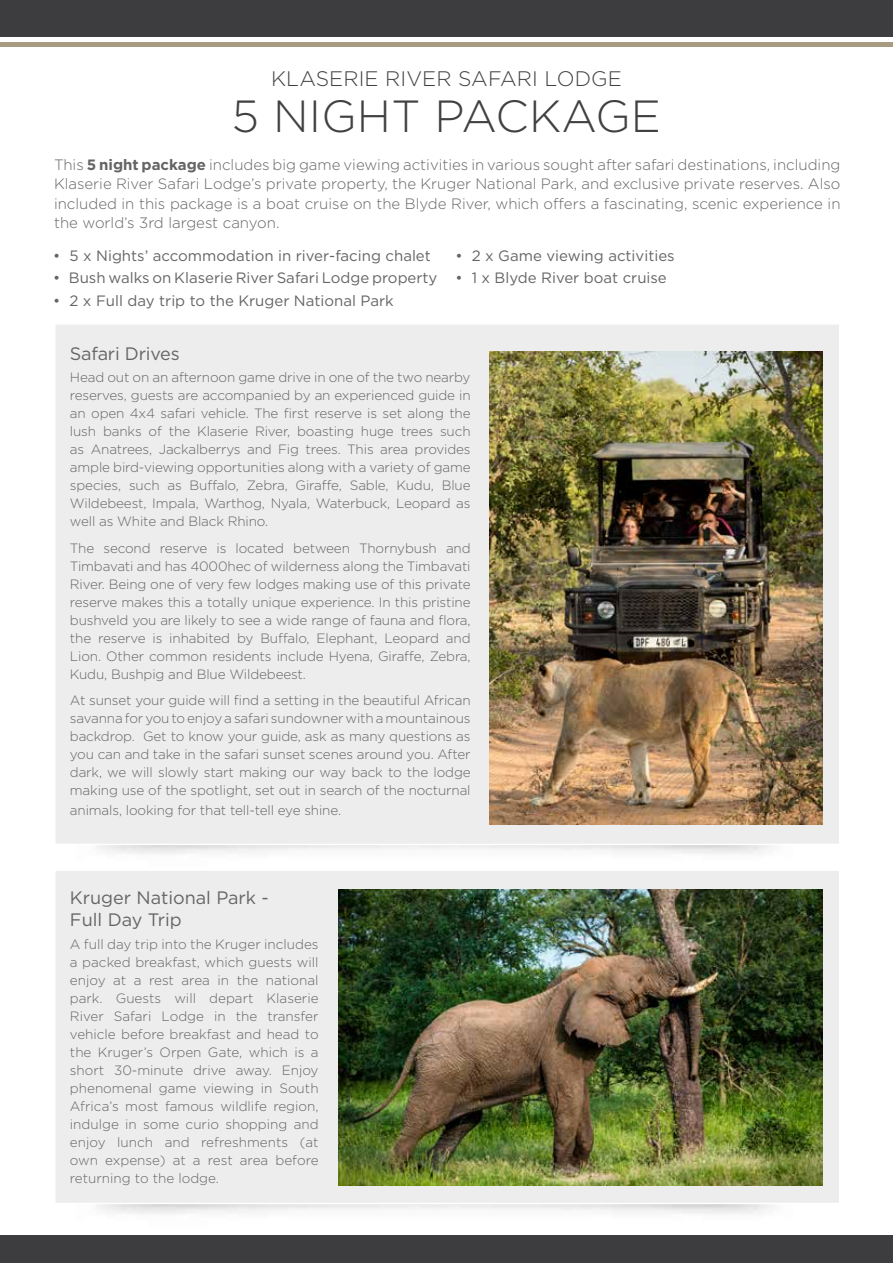
<style>
.page{position:relative;width:893px;height:1263px;background:#fff}
.page>*{position:absolute;margin:0;border:0;box-sizing:border-box;transform-origin:0 0}
.t1{font:300 45px "Gotham";letter-spacing:.005em;color:#414042}
.t2{font:300 21px "Gotham";letter-spacing:.005em;color:#414042}
.t3{font:18px/22.5px "Gotham";color:#656565}
.t4{font:300 15px/19.5px "Gotham";color:#656565;text-align:justify}
.t5{font:15px "Gotham";color:#656565}
.t6{font:300 13.5px/18px "Gotham";letter-spacing:-.01em;color:#656565;text-align:justify}
.s1{font-weight:700}
</style>
<div class="page">
<div style="left:0;top:0;width:893px;height:37px;background:#3d3c3e"></div>
<hr style="left:0;top:42px;width:893px;height:4px;background:#a79c82">
<div style="left:0;top:1235px;width:893px;height:28px;background:#3d3c3e"></div>
<div style="left:56px;top:325px;width:783px;height:521px;background:#ededee"></div>
<img style="left:490px;top:351px;width:333px;height:474px">
<div style="left:56px;top:871px;width:783px;height:334px;background:#ededee"></div>
<img style="left:339px;top:889px;width:484px;height:296px">
<h2 class="t2" style="left:271px;top:65px;width:352px">KLASERIE RIVER SAFARI LODGE</h2>
<h1 class="t1" style="left:232px;top:88px;width:431px">5 NIGHT PACKAGE</h1>
<p class="t4" style="left:54px;top:154px;width:788px">This <span class="s1">5 night package</span> includes big game viewing activities in various sought after safari destinations, including Klaserie River Safari Lodge’s private property, the Kruger National Park, and exclusive private reserves. Also included in this package is a boat cruise on the Blyde River, which offers a fascinating, scenic experience in the world’s 3rd largest canyon.</p>
<p class="t5" style="left:53px;top:246px;width:379px">• 5 x Nights’ accommodation in river-facing chalet</p>
<p class="t5" style="left:53px;top:268px;width:386px">• Bush walks on Klaserie River Safari Lodge property</p>
<p class="t5" style="left:53px;top:291px;width:342px">• 2 x Full day trip to the Kruger National Park</p>
<p class="t5" style="left:455px;top:246px;width:221px">• 2 x Game viewing activities</p>
<p class="t5" style="left:455px;top:268px;width:213px">• 1 x Blyde River boat cruise</p>
<h3 class="t3" style="left:70px;top:342px;width:111px">Safari Drives</h3>
<p class="t6" style="left:70px;top:368px;width:402px">Head out on an afternoon game drive in one of the two nearby reserves, guests are accompanied by an experienced guide in an open 4x4 safari vehicle. The first reserve is set along the lush banks of the Klaserie River, boasting huge trees such as Anatrees, Jackalberrys and Fig trees. This area provides ample bird-viewing opportunities along with a variety of game species, such as Buffalo, Zebra, Giraffe, Sable, Kudu, Blue Wildebeest, Impala, Warthog, Nyala, Waterbuck, Leopard as well as White and Black Rhino.</p>
<p class="t6" style="left:70px;top:538px;width:402px">The second reserve is located between Thornybush and Timbavati and has 4000hec of wilderness along the Timbavati River. Being one of very few lodges making use of this private reserve makes this a totally unique experience. In this pristine bushveld you are likely to see a wide range of fauna and flora, the reserve is inhabited by Buffalo, Elephant, Leopard and Lion. Other common residents include Hyena, Giraffe, Zebra, Kudu, Bushpig and Blue Wildebeest.</p>
<p class="t6" style="left:70px;top:691px;width:402px">At sunset your guide will find a setting in the beautiful African savanna for you to enjoy a safari sundowner with a mountainous backdrop. Get to know your guide, ask as many questions as you can and take in the safari sunset scenes around you. After dark, we will slowly start making our way back to the lodge making use of the spotlight, set out in search of the nocturnal</p>
<p class="t6" style="left:70px;top:800px;width:273px">animals, looking for that tell-tell eye shine.</p>
<h3 class="t3" style="left:70px;top:886px;width:200px">Kruger National Park -<br>Full Day Trip</h3>
<p class="t6" style="left:70px;top:934px;width:250px">A full day trip into the Kruger includes a packed breakfast, which guests will enjoy at a rest area in the national park. Guests will depart Klaserie River Safari Lodge in the transfer vehicle before breakfast and head to the Kruger’s Orpen Gate, which is a short 30-minute drive away. Enjoy phenomenal game viewing in South Africa’s most famous wildlife region, indulge in some curio shopping and enjoy lunch and refreshments (at own expense) at a rest area before returning to the lodge.</p>
</div>
